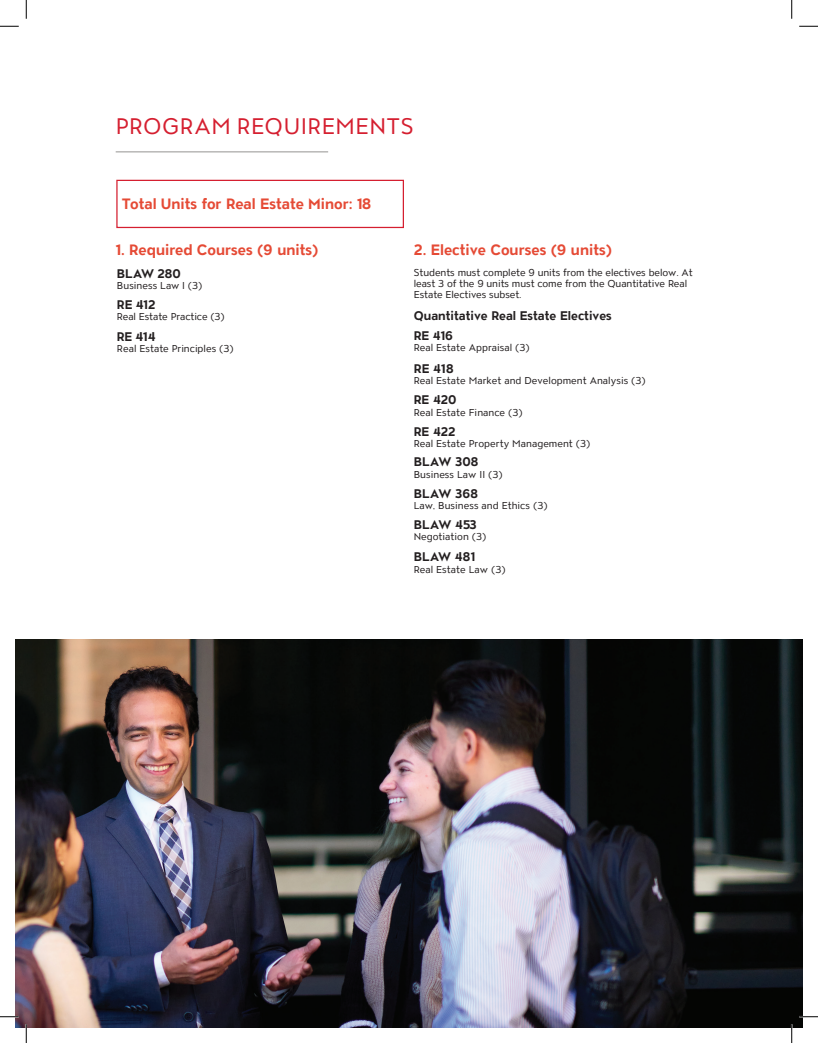
<style>
.page{position:relative;width:818px;height:1043px;background:#fff}
.page>*{position:absolute;margin:0;border:0;box-sizing:border-box;transform-origin:0 0}
.t1{font:22.5px "ATC Overlook";letter-spacing:.02em;color:#d51f30}
.t2{font:700 15px "ATC Overlook";color:#e54a35}
.t3{font:700 12.5px/20px "ATC Overlook";color:#231f20}
.t4{font:10px/11.2px "ATC Overlook";color:#231f20}
</style>
<div class="page">
<img style="left:15px;top:639px;width:787px;height:389px">
<hr style="left:116px;top:151px;width:212px;height:1px;background:#aaa9a8">
<div style="left:116px;top:180px;width:288px;height:48px;border:1px solid #d51f30"></div>
<svg style="left:0;top:25px;width:19px;height:2px"></svg>
<svg style="left:799px;top:25px;width:19px;height:2px"></svg>
<svg style="left:0;top:1015px;width:19px;height:2px"></svg>
<svg style="left:799px;top:1015px;width:19px;height:2px"></svg>
<svg style="left:25px;top:0;width:2px;height:19px"></svg>
<svg style="left:25px;top:1024px;width:2px;height:18px"></svg>
<svg style="left:791px;top:0;width:1px;height:19px"></svg>
<svg style="left:790px;top:1024px;width:2px;height:18px"></svg>
<p class="t1" style="left:116px;top:114px;width:299px">PROGRAM REQUIREMENTS</p>
<p class="t2" style="left:122px;top:195px;width:250px">Total Units for Real Estate Minor: 18</p>
<p class="t2" style="left:116px;top:241px;width:204px">1. Required Courses (9 units)</p>
<p class="t3" style="left:117px;top:264px;width:65px">BLAW 280</p>
<p class="t4" style="left:117px;top:280px;width:87px">Business Law I (3)</p>
<p class="t3" style="left:117px;top:295px;width:40px">RE 412</p>
<p class="t4" style="left:117px;top:312px;width:109px">Real Estate Practice (3)</p>
<p class="t3" style="left:117px;top:327px;width:40px">RE 414</p>
<p class="t4" style="left:117px;top:343px;width:118px">Real Estate Principles (3)</p>
<p class="t2" style="left:414px;top:241px;width:200px">2. Elective Courses (9 units)</p>
<p class="t4" style="left:414px;top:267px;width:280px">Students must complete 9 units from the electives below. At least 3 of the 9 units must come from the Quantitative Real<br>Estate Electives subset.</p>
<p class="t3" style="left:414px;top:306px;width:199px">Quantitative Real Estate Electives<br>RE 416</p>
<p class="t4" style="left:414px;top:343px;width:117px">Real Estate Appraisal (3)</p>
<p class="t3" style="left:414px;top:359px;width:41px">RE 418</p>
<p class="t4" style="left:414px;top:375px;width:233px">Real Estate Market and Development Analysis (3)</p>
<p class="t3" style="left:414px;top:390px;width:44px">RE 420</p>
<p class="t4" style="left:414px;top:407px;width:110px">Real Estate Finance (3)</p>
<p class="t3" style="left:414px;top:422px;width:43px">RE 422</p>
<p class="t4" style="left:414px;top:438px;width:178px">Real Estate Property Management (3)</p>
<p class="t3" style="left:414px;top:453px;width:66px">BLAW 308</p>
<p class="t4" style="left:414px;top:469px;width:90px">Business Law II (3)</p>
<p class="t3" style="left:414px;top:484px;width:65px">BLAW 368</p>
<p class="t4" style="left:414px;top:500px;width:135px">Law, Business and Ethics (3)</p>
<p class="t3" style="left:414px;top:515px;width:64px">BLAW 453</p>
<p class="t4" style="left:414px;top:531px;width:74px">Negotiation (3)</p>
<p class="t3" style="left:414px;top:548px;width:63px">BLAW 481</p>
<p class="t4" style="left:414px;top:564px;width:93px">Real Estate Law (3)</p>
</div>
